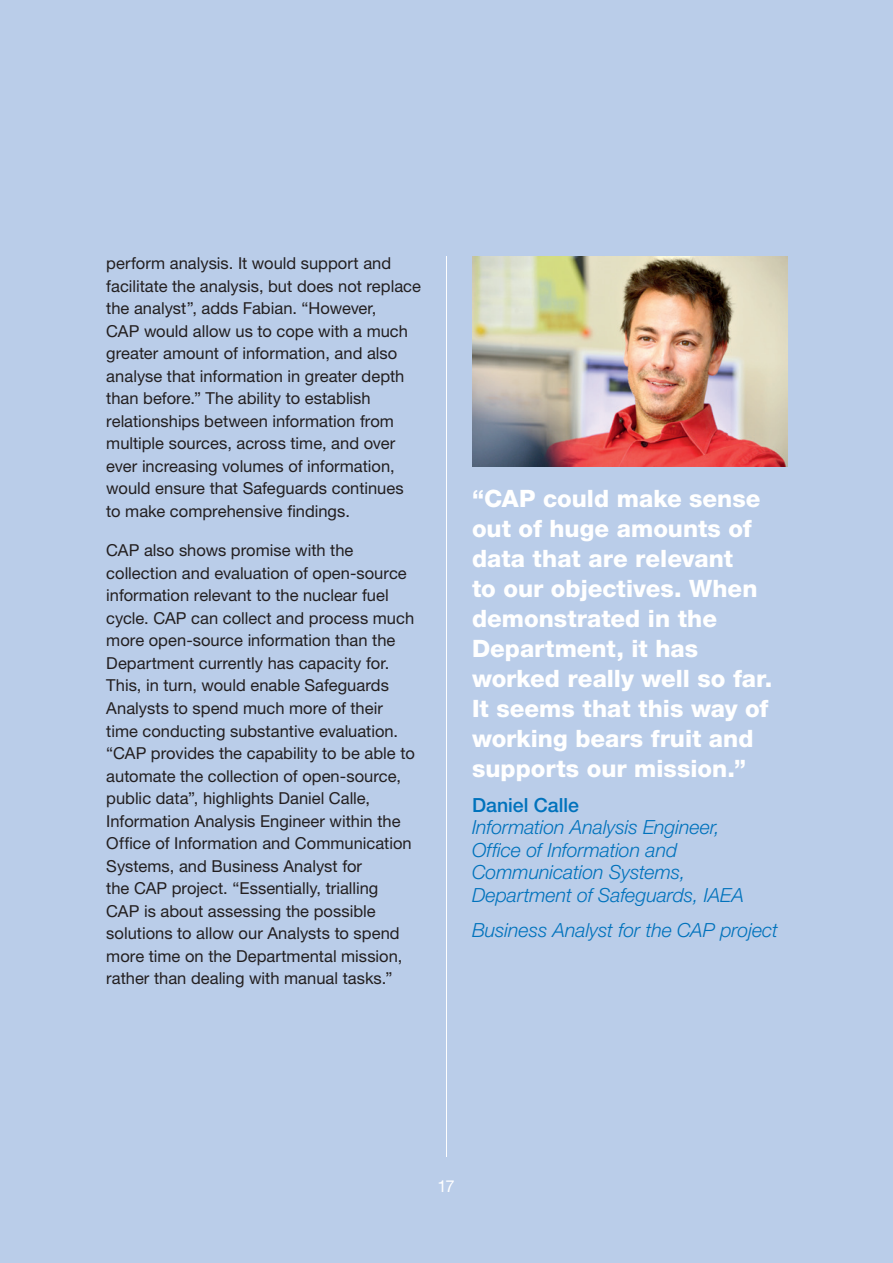
<style>
.page{position:relative;width:893px;height:1263px;background:#bacde9}
.page>*{position:absolute;margin:0;border:0;box-sizing:border-box;transform-origin:0 0}
.t1{font:800 24px/30px "Helvetica Neue";color:#fff}
.t2{font:italic 300 19.5px/22.5px "Helvetica Neue";letter-spacing:-.005em;color:#0072bc}
.t3{font:500 19.5px "Helvetica Neue";letter-spacing:-.005em;color:#0072bc}
.t4{font:16.5px/22.5px "Helvetica Neue";color:#231f20}
.t5{font:16.5px "Helvetica Neue";color:#fff}
</style>
<div class="page">
<hr style="left:446px;top:256px;width:1px;height:901px;background:#fff">
<img style="left:472px;top:256px;width:315px;height:210px">
<p class="t4" style="left:106px;top:252px;width:316px">perform analysis. It would support and facilitate the analysis, but does not replace the analyst”, adds Fabian. “However,<br>CAP would allow us to cope with a much greater amount of information, and also analyse that information in greater depth than before.” The ability to establish relationships between information from multiple sources, across time, and over ever increasing volumes of information, would ensure that Safeguards continues to make comprehensive findings.</p>
<p class="t4" style="left:106px;top:539px;width:310px">CAP also shows promise with the collection and evaluation of open-source information relevant to the nuclear fuel cycle. CAP can collect and process much more open-source information than the Department currently has capacity for.<br>This, in turn, would enable Safeguards Analysts to spend much more of their time conducting substantive evaluation. “CAP provides the capability to be able to automate the collection of open-source, public data”, highlights Daniel Calle, Information Analysis Engineer within the Office of Information and Communication Systems, and Business Analyst for<br>the CAP project. “Essentially, trialling CAP is about assessing the possible solutions to allow our Analysts to spend more time on the Departmental mission, rather than dealing with manual tasks.”</p>
<h1 class="t1" style="left:472px;top:483px;width:302px">“CAP could make sense out of huge amounts of data that are relevant<br>to our objectives. When demonstrated in the<br>Department, it has worked really well so far.<br>It seems that this way of working bears fruit and supports our mission.”</h1>
<p class="t3" style="left:472px;top:793px;width:108px">Daniel Calle</p>
<p class="t2" style="left:472px;top:816px;width:274px">Information Analysis Engineer,<br>Office of Information and<br>Communication Systems,<br>Department of Safeguards, IAEA</p>
<p class="t2" style="left:472px;top:919px;width:307px">Business Analyst for the CAP project</p>
<p class="t5" style="left:438px;top:1176px;width:18px">17</p>
</div>
